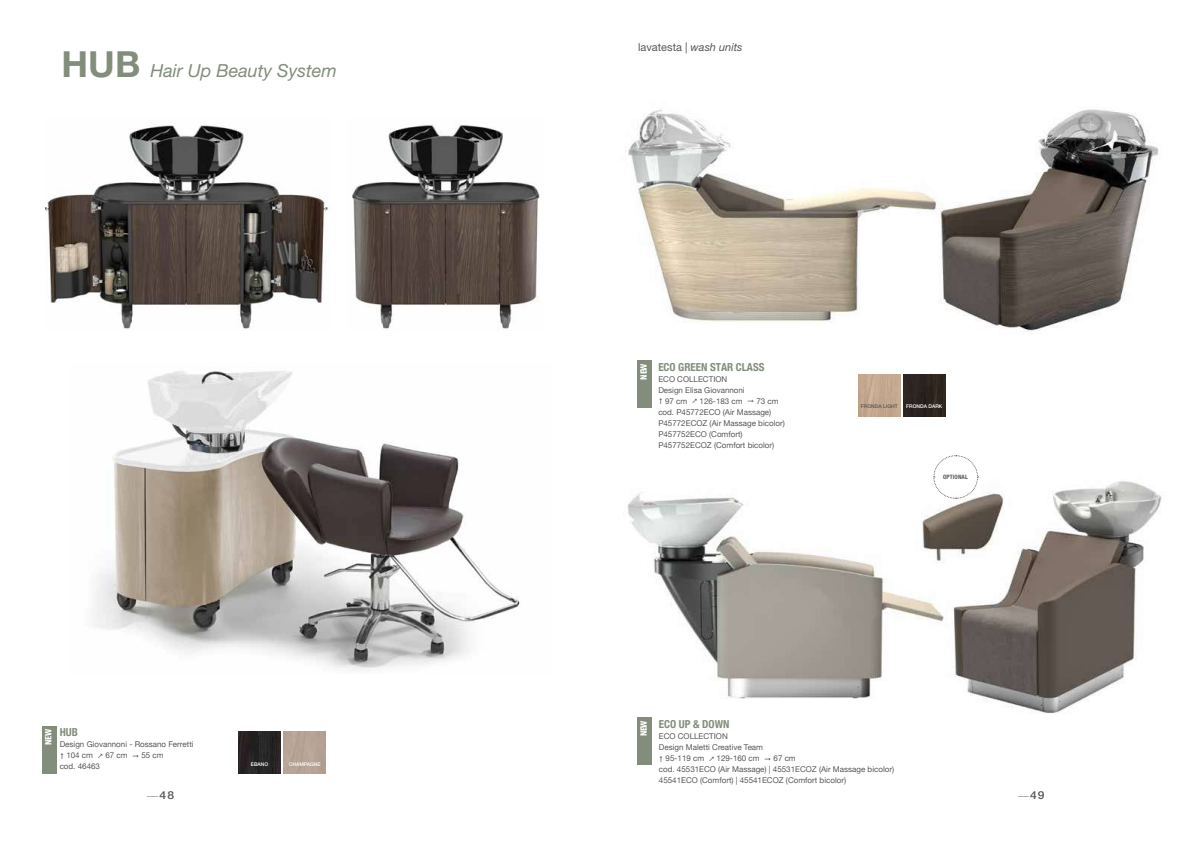
<style>
.page{position:relative;width:1191px;height:842px;background:#fff}
.page>*{position:absolute;margin:0;border:0;box-sizing:border-box;transform-origin:0 0}
.t1{font:italic 18px "Helvetica Neue LT Std";color:#828d7b}
.t2{font:700 condensed 11px "Helvetica Neue";color:#828d7b}
.t3{font:11px "Helvetica Neue LT Std";color:#575756}
.t4{font:500 11px "Helvetica Neue LT Std";color:#575756;scale:1.1 1}
.t5{font:700 9px "Avenir Next Condensed";letter-spacing:-.03em;color:#fff}
.t6{font:8px/11px "Helvetica Neue";color:#575756}
.t7{font:700 condensed 6px "Helvetica Neue LT Std";letter-spacing:.025em;color:#575756}
.t8{font:500 5px "Helvetica Neue";color:#fff}
.t9{font:500 5px "Helvetica Neue";color:#575756}
.s1{font-weight:700;font-style:normal;font-size:36px}
.s2{font-style:italic}
.s3{font-weight:100}
</style>
<div class="page">
<img style="left:94px;top:371px;width:426px;height:299px">
<img style="left:352px;top:125px;width:188px;height:204px">
<img style="left:46px;top:125px;width:284px;height:204px">
<div style="left:42px;top:726px;width:14px;height:47px;background:#828d7b"></div>
<img style="left:950px;top:109px;width:209px;height:223px">
<img style="left:626px;top:109px;width:324px;height:214px">
<div style="left:637px;top:360px;width:14px;height:48px;background:#828d7b"></div>
<img style="left:949px;top:476px;width:213px;height:238px">
<img style="left:627px;top:492px;width:322px;height:207px">
<div style="left:637px;top:717px;width:14px;height:48px;background:#828d7b"></div>
<svg style="left:933px;top:455px;width:45px;height:44px"></svg>
<img style="left:858px;top:375px;width:42px;height:41px">
<div style="left:903px;top:375px;width:42px;height:41px;background:#2d2420"></div>
<div style="left:284px;top:732px;width:41px;height:41px;background:#b6a395"></div>
<img style="left:239px;top:732px;width:41px;height:41px">
<h1 class="t1" style="left:62px;top:60px;width:277px"><span class="s1">HUB</span> Hair Up Beauty System</h1>
<h2 class="t3" style="left:638px;top:41px;width:106px">lavatesta | <span class="s2">wash units</span></h2>
<p class="t5" style="left:638px;top:380px;width:18px;rotate:-90deg">NEW</p>
<h2 class="t2" style="left:658px;top:358px;width:108px">ECO GREEN STAR CLASS</h2>
<p class="t6" style="left:658px;top:374px;width:70px">ECO COLLECTION</p>
<p class="t6" style="left:658px;top:385px;width:88px">Design Elisa Giovannoni</p>
<p class="t6" style="left:665px;top:396px;width:24px">97 cm</p>
<p class="t6" style="left:699px;top:396px;width:45px">126-183 cm</p>
<p class="t6" style="left:658px;top:396px;width:128px;text-indent:98px">73 cm cod. P45772ECO (Air Massage)<br>P45772ECOZ (Air Massage bicolor)<br>P457752ECO (Comfort)<br>P457752ECOZ (Comfort bicolor)</p>
<p class="t9" style="left:861px;top:402px;width:38px">FRONDA LIGHT</p>
<p class="t8" style="left:906px;top:402px;width:38px">FRONDA DARK</p>
<p class="t7" style="left:943px;top:473px;width:26px">OPTIONAL</p>
<p class="t5" style="left:43px;top:745px;width:18px;rotate:-90deg">NEW</p>
<h2 class="t2" style="left:60px;top:723px;width:20px">HUB</h2>
<p class="t6" style="left:66px;top:739px;width:129px;text-indent:-7px">Design Giovannoni - Rossano Ferretti<br>104 cm</p>
<p class="t6" style="left:105px;top:750px;width:24px">67 cm</p>
<p class="t6" style="left:141px;top:750px;width:24px">55 cm</p>
<p class="t6" style="left:60px;top:761px;width:42px">cod. 46463</p>
<p class="t8" style="left:251px;top:760px;width:19px">EBANO</p>
<p class="t8" style="left:289px;top:760px;width:33px">CHAMPAGNE</p>
<p class="t5" style="left:638px;top:736px;width:18px;rotate:-90deg">NEW</p>
<h2 class="t2" style="left:659px;top:715px;width:72px">ECO UP &amp; DOWN</h2>
<p class="t6" style="left:659px;top:731px;width:70px">ECO COLLECTION</p>
<p class="t6" style="left:659px;top:742px;width:106px">Design Maletti Creative Team</p>
<p class="t6" style="left:665px;top:753px;width:40px">95-119 cm</p>
<p class="t6" style="left:716px;top:753px;width:45px">129-160 cm</p>
<p class="t6" style="left:659px;top:753px;width:237px;text-indent:115px">67 cm<br>cod. 45531ECO (Air Massage) | 45531ECOZ (Air Massage bicolor)<br>45541ECO (Comfort) | 45541ECOZ (Comfort bicolor)</p>
<h2 class="t4" style="left:146px;top:789px;width:27px"><span class="s3">−</span>48</h2>
<h2 class="t4" style="left:1016px;top:789px;width:27px"><span class="s3">−</span>49</h2>
</div>
